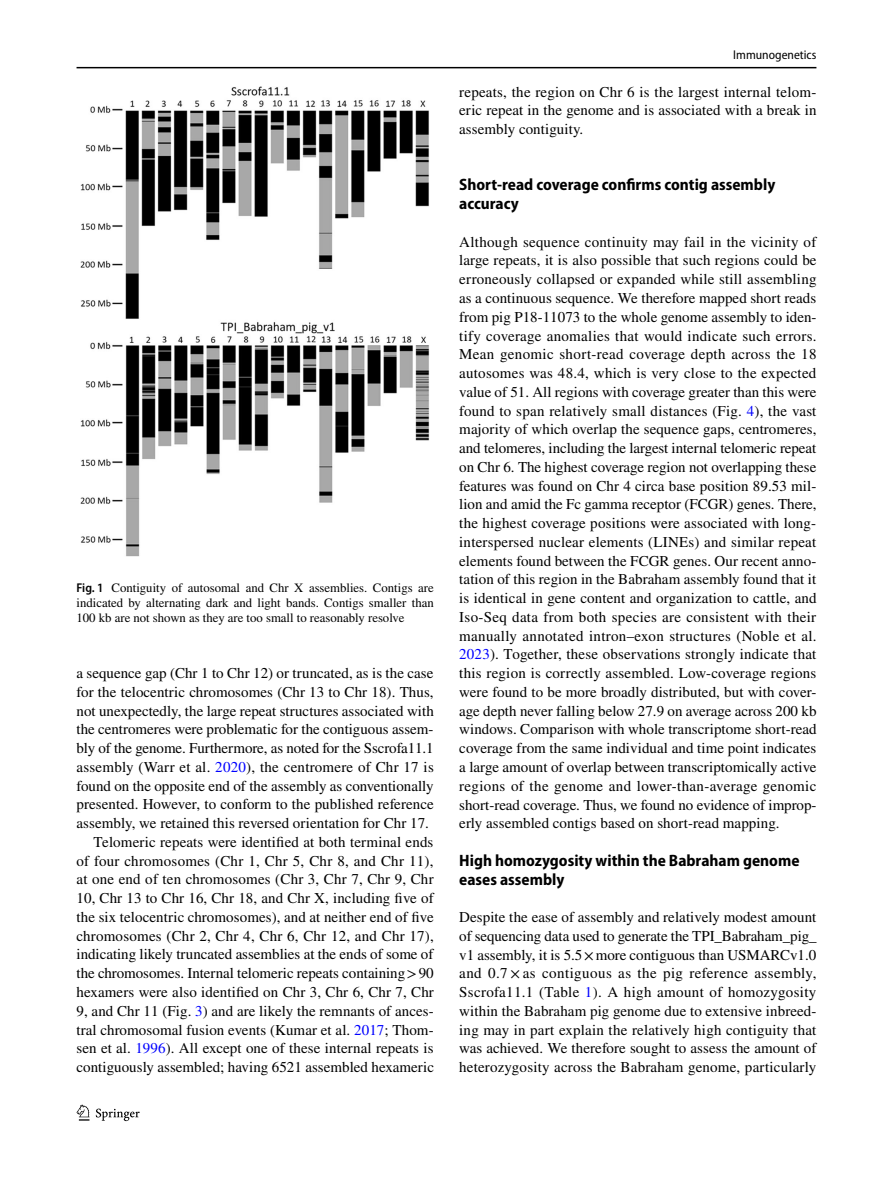
<style>
.page{position:relative;width:893px;height:1187px;background:#fff}
.page>*{position:absolute;margin:0;border:0;box-sizing:border-box;transform-origin:0 0}
.t1{font:700 semi-condensed 16.5px/18.8px "Myriad Pro";color:#000}
.t2{font:15px/18.8px "STIX";letter-spacing:.005em;color:#000;text-align:justify}
.t3{font:12.75px/15px "STIX";color:#000;text-align:justify}
.t4{font:semi-condensed 12.75px "Myriad Pro";color:#000}
.s1{font-family:"Myriad Pro";font-weight:600;font-stretch:semi-condensed}
.s2{color:#00f}
</style>
<div class="page">
<hr style="left:77px;top:67px;width:739px;height:1px;background:#000">
<svg style="left:77px;top:1104px;width:12px;height:16px"></svg>
<svg style="left:96px;top:1108px;width:44px;height:12px"></svg>
<img style="left:81px;top:87px;width:348px;height:469px">
<p class="t3" style="left:77px;top:580px;width:359px"><span class="s1">Fig. 1</span> Contiguity of autosomal and Chr X assemblies. Contigs are indicated by alternating dark and light bands. Contigs smaller than 100 kb are not shown as they are too small to reasonably resolve</p>
<p class="t2" style="left:77px;top:664px;width:358px">a sequence gap (Chr 1 to Chr 12) or truncated, as is the case</p>
<p class="t2" style="left:77px;top:683px;width:359px">for the telocentric chromosomes (Chr 13 to Chr 18). Thus,</p>
<p class="t2" style="left:77px;top:702px;width:359px">not unexpectedly, the large repeat structures associated with</p>
<p class="t2" style="left:77px;top:721px;width:358px">the centromeres were problematic for the contiguous assem-</p>
<p class="t2" style="left:77px;top:739px;width:359px">bly of the genome. Furthermore, as noted for the Sscrofa11.1</p>
<p class="t2" style="left:77px;top:758px;width:359px">assembly (Warr et al. <span class="s2">2020</span>), the centromere of Chr 17 is</p>
<p class="t2" style="left:77px;top:777px;width:358px">found on the opposite end of the assembly as conventionally</p>
<p class="t2" style="left:77px;top:796px;width:359px">presented. However, to conform to the published reference</p>
<p class="t2" style="left:77px;top:814px;width:354px">assembly, we retained this reversed orientation for Chr 17.</p>
<p class="t2" style="left:94px;top:833px;width:341px">Telomeric repeats were identified at both terminal ends</p>
<p class="t2" style="left:77px;top:852px;width:359px">of four chromosomes (Chr 1, Chr 5, Chr 8, and Chr 11),</p>
<p class="t2" style="left:77px;top:871px;width:359px">at one end of ten chromosomes (Chr 3, Chr 7, Chr 9, Chr</p>
<p class="t2" style="left:77px;top:889px;width:359px">10, Chr 13 to Chr 16, Chr 18, and Chr X, including five of</p>
<p class="t2" style="left:77px;top:908px;width:359px">the six telocentric chromosomes), and at neither end of five</p>
<p class="t2" style="left:77px;top:927px;width:359px">chromosomes (Chr 2, Chr 4, Chr 6, Chr 12, and Chr 17),</p>
<p class="t2" style="left:77px;top:946px;width:358px">indicating likely truncated assemblies at the ends of some of</p>
<p class="t2" style="left:77px;top:964px;width:359px">the chromosomes. Internal telomeric repeats containing&gt;90</p>
<p class="t2" style="left:77px;top:983px;width:359px">hexamers were also identified on Chr 3, Chr 6, Chr 7, Chr</p>
<p class="t2" style="left:77px;top:1002px;width:359px">9, and Chr 11 (Fig. <span class="s2">3</span>) and are likely the remnants of ances-</p>
<p class="t2" style="left:77px;top:1021px;width:359px">tral chromosomal fusion events (Kumar et al. <span class="s2">2017</span>; Thom-</p>
<p class="t2" style="left:77px;top:1039px;width:359px">sen et al. <span class="s2">1996</span>). All except one of these internal repeats is</p>
<p class="t2" style="left:77px;top:1058px;width:359px">contiguously assembled; having 6521 assembled hexameric</p>
<p class="t4" style="left:733px;top:48px;width:85px">Immunogenetics</p>
<p class="t2" style="left:459px;top:83px;width:359px">repeats, the region on Chr 6 is the largest internal telom&shy;eric repeat in the genome and is associated with a break in assembly contiguity.</p>
<p class="t1" style="left:459px;top:176px;width:318px">Short‑read coverage confirms contig assembly accuracy</p>
<p class="t2" style="left:459px;top:233px;width:359px">Although sequence continuity may fail in the vicinity of large repeats, it is also possible that such regions could be erroneously collapsed or expanded while still assembling as a continuous sequence. We therefore mapped short reads from pig P18-11073 to the whole genome assembly to iden&shy;tify coverage anomalies that would indicate such errors.<br>Mean genomic short-read coverage depth across the 18 autosomes was 48.4, which is very close to the expected value of 51. All regions with coverage greater than this were found to span relatively small distances (Fig. <span class="s2">4</span>), the vast majority of which overlap the sequence gaps, centromeres, and telomeres, including the largest internal telomeric repeat on Chr 6. The highest coverage region not overlapping these features was found on Chr 4 circa base position 89.53 mil&shy;lion and amid the Fc gamma receptor (FCGR) genes. There, the highest coverage positions were associated with long&shy;interspersed nuclear elements (LINEs) and similar repeat elements found between the FCGR genes. Our recent anno&shy;tation of this region in the Babraham assembly found that it is identical in gene content and organization to cattle, and Iso-Seq data from both species are consistent with their manually annotated intron–exon structures (Noble et al.<br><span class="s2">2023</span>). Together, these observations strongly indicate that this region is correctly assembled. Low-coverage regions were found to be more broadly distributed, but with cover&shy;age depth never falling below 27.9 on average across 200 kb windows. Comparison with whole transcriptome short-read coverage from the same individual and time point indicates a large amount of overlap between transcriptomically active regions of the genome and lower-than-average genomic short-read coverage. Thus, we found no evidence of improp&shy;erly assembled contigs based on short-read mapping.</p>
<p class="t1" style="left:459px;top:851px;width:342px">High homozygosity within the Babraham genome eases assembly</p>
<p class="t2" style="left:459px;top:908px;width:359px">Despite the ease of assembly and relatively modest amount of sequencing data used to generate the TPI_Babraham_pig_ v1 assembly, it is 5.5×more contiguous than USMARCv1.0 and 0.7 × as contiguous as the pig reference assembly, Sscrofa11.1 (Table <span class="s2">1</span>). A high amount of homozygosity within the Babraham pig genome due to extensive inbreed&shy;ing may in part explain the relatively high contiguity that was achieved. We therefore sought to assess the amount of heterozygosity across the Babraham genome, particularly</p>
</div>
